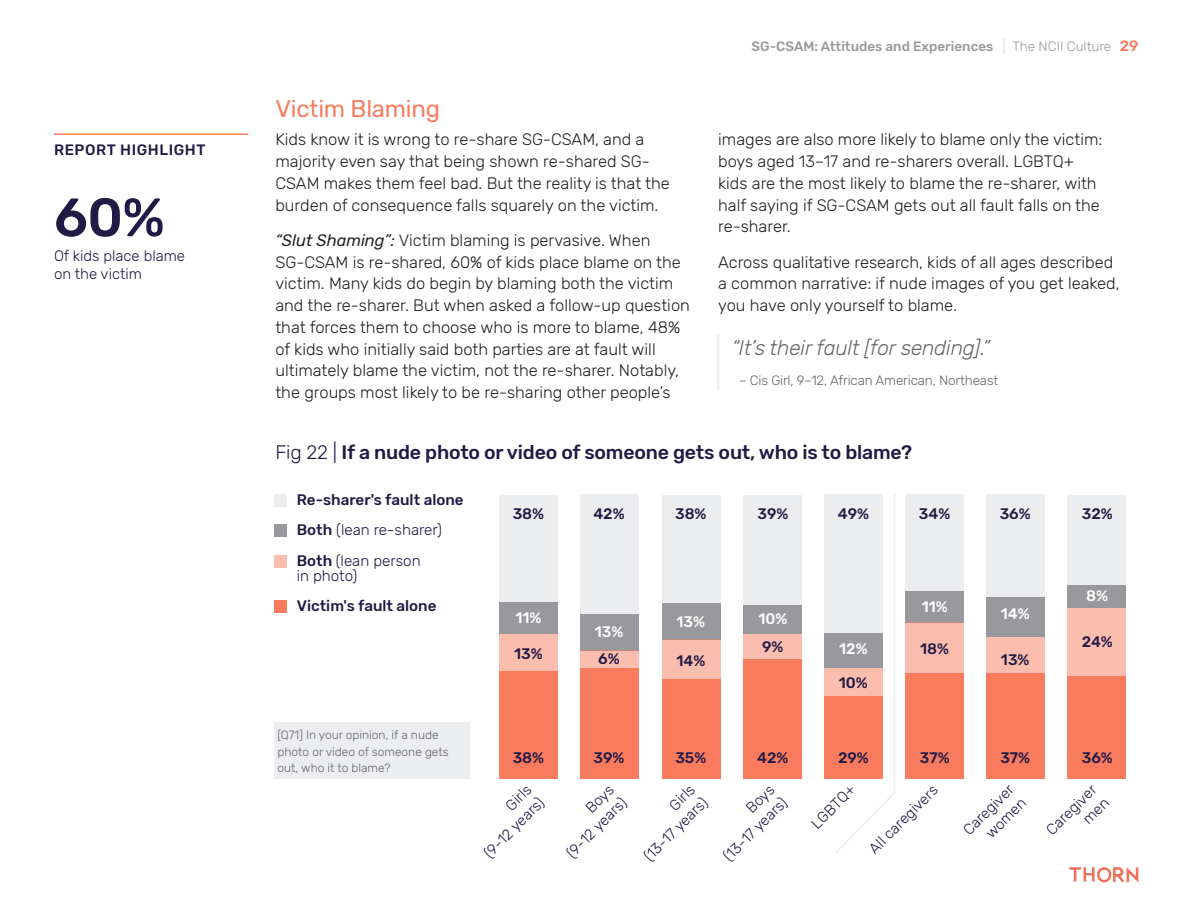
<style>
.page{position:relative;width:1188px;height:918px;background:#fff}
.page>*{position:absolute;margin:0;border:0;box-sizing:border-box;transform-origin:0 0}
.STAT___Big_Numbers{font:500 54px "Rubik";color:#221a45}
.H3___Subheaders_SPAN{font:24px "Rubik";letter-spacing:-.01em;color:#f87b5e}
.t1{font:italic 300 21px "Rubik";letter-spacing:-.01em;color:#66666c}
.H4__no_stroke{font:500 19.5px "Rubik";letter-spacing:-.01em;color:#221a45}
.Body{font:300 16.5px/21.8px "Rubik";color:#231f20}
.t2{font:500 15.15px/30.5px "Rubik";color:#221a45}
.t3{font:500 15.15px "Rubik";color:#fff}
.STAT___Small_copy{font:300 15px/18px "Rubik";color:#221a45;text-align:right}
.STAT___Highlight_tit{font:500 15px "Rubik";letter-spacing:.04em;color:#221a45}
.t4{font:500 13.5px "Rubik";color:#99999d}
.t5{font:300 13.5px "Rubik";letter-spacing:-.01em;color:#66666c}
.footnote__at_bottom{font:300 12px/16.5px "Rubik";color:#66666c}
.s1{font-weight:400;font-style:italic}
.s2{font-weight:700;color:#ecedef}
.s3{font-weight:300}
.s4{font-size:15px;color:#f87b5e}
</style>
<div class="page">
<svg style="left:1069px;top:867px;width:69px;height:15px"></svg>
<hr style="left:717px;top:335px;width:2px;height:55px;background:#ecedef">
<hr style="left:54px;top:134px;width:194px;height:1px;background:#f87b5e">
<div style="left:274px;top:525px;width:13px;height:12px;background:#99999d"></div>
<div style="left:274px;top:494px;width:13px;height:12px;background:#ecedef"></div>
<div style="left:274px;top:555px;width:13px;height:13px;background:#fbbdae"></div>
<div style="left:274px;top:600px;width:13px;height:12px;background:#f87b5e"></div>
<div style="left:499px;top:495px;width:59px;height:108px;background:#ecedef"></div>
<div style="left:581px;top:495px;width:58px;height:119px;background:#ecedef"></div>
<div style="left:662px;top:495px;width:58px;height:108px;background:#ecedef"></div>
<div style="left:743px;top:495px;width:58px;height:110px;background:#ecedef"></div>
<div style="left:824px;top:495px;width:59px;height:139px;background:#ecedef"></div>
<div style="left:905px;top:495px;width:59px;height:96px;background:#ecedef"></div>
<div style="left:987px;top:495px;width:58px;height:102px;background:#ecedef"></div>
<div style="left:1068px;top:495px;width:58px;height:91px;background:#ecedef"></div>
<div style="left:499px;top:603px;width:59px;height:31px;background:#99999d"></div>
<div style="left:581px;top:614px;width:58px;height:37px;background:#99999d"></div>
<div style="left:662px;top:603px;width:58px;height:37px;background:#99999d"></div>
<div style="left:743px;top:605px;width:58px;height:29px;background:#99999d"></div>
<div style="left:824px;top:634px;width:59px;height:34px;background:#99999d"></div>
<div style="left:905px;top:591px;width:59px;height:31px;background:#99999d"></div>
<div style="left:987px;top:597px;width:58px;height:40px;background:#99999d"></div>
<div style="left:1068px;top:586px;width:58px;height:22px;background:#99999d"></div>
<div style="left:499px;top:634px;width:59px;height:37px;background:#fbbdae"></div>
<div style="left:581px;top:651px;width:58px;height:17px;background:#fbbdae"></div>
<div style="left:662px;top:640px;width:58px;height:39px;background:#fbbdae"></div>
<div style="left:743px;top:634px;width:58px;height:25px;background:#fbbdae"></div>
<div style="left:824px;top:668px;width:59px;height:28px;background:#fbbdae"></div>
<div style="left:905px;top:622px;width:59px;height:52px;background:#fbbdae"></div>
<div style="left:987px;top:637px;width:58px;height:37px;background:#fbbdae"></div>
<div style="left:1068px;top:608px;width:58px;height:68px;background:#fbbdae"></div>
<div style="left:499px;top:671px;width:59px;height:108px;background:#f87b5e"></div>
<div style="left:581px;top:668px;width:58px;height:111px;background:#f87b5e"></div>
<div style="left:662px;top:679px;width:58px;height:100px;background:#f87b5e"></div>
<div style="left:743px;top:659px;width:58px;height:120px;background:#f87b5e"></div>
<div style="left:824px;top:696px;width:59px;height:83px;background:#f87b5e"></div>
<div style="left:905px;top:674px;width:59px;height:105px;background:#f87b5e"></div>
<div style="left:987px;top:674px;width:58px;height:105px;background:#f87b5e"></div>
<div style="left:1068px;top:676px;width:58px;height:103px;background:#f87b5e"></div>
<div style="left:274px;top:722px;width:196px;height:56px;background:#ecedef"></div>
<svg style="left:833px;top:494px;width:62px;height:360px"></svg>
<p class="STAT___Highlight_tit" style="left:54px;top:141px;width:153px">REPORT HIGHLIGHT</p>
<p class="STAT___Big_Numbers" style="left:54px;top:186px;width:112px">60%</p>
<p class="STAT___Small_copy" style="left:54px;top:247px;width:133px;text-align:left">Of kids place blame on the victim</p>
<p class="H3___Subheaders_SPAN" style="left:275px;top:95px;width:166px">Victim Blaming</p>
<p class="Body" style="left:275px;top:129px;width:396px">Kids know it is wrong to re-share SG-CSAM, and a majority even say that being shown re-shared SG-CSAM makes them feel bad. But the reality is that the burden of consequence falls squarely on the victim.</p>
<p class="Body" style="left:275px;top:230px;width:416px"><span class="s1">“Slut Shaming”:</span> Victim blaming is pervasive. When SG-CSAM is re-shared, 60% of kids place blame on the victim. Many kids do begin by blaming both the victim and the re-sharer. But when asked a follow-up question that forces them to choose who is more to blame, 48% of kids who initially said both parties are at fault will ultimately blame the victim, not the re-sharer. Notably, the groups most likely to be re-sharing other people’s</p>
<p class="t4" style="left:752px;top:38px;width:388px">SG-CSAM: Attitudes and Experiences <span class="s2">|</span> <span class="s3">The NCII Culture</span> <span class="s4">29</span></p>
<p class="Body" style="left:718px;top:129px;width:386px">images are also more likely to blame only the victim: boys aged 13–17 and re-sharers overall. LGBTQ+ kids are the most likely to blame the re-sharer, with half saying if SG-CSAM gets out all fault falls on the re-sharer.</p>
<p class="Body" style="left:718px;top:252px;width:403px">Across qualitative research, kids of all ages described a common narrative: if nude images of you get leaked, you have only yourself to blame.</p>
<p class="t1" style="left:732px;top:336px;width:260px">“It’s their fault [for sending].”</p>
<p class="t5" style="left:739px;top:372px;width:261px">– Cis Girl, 9–12, African American, Northeast</p>
<p class="H4__no_stroke" style="left:275px;top:441px;width:638px"><span class="s3">Fig 22 |</span> If a nude photo or video of someone gets out, who is to blame?</p>
<p class="t2" style="left:297px;top:485px;width:168px">Re-sharer's fault alone<br>Both <span class="s3">(lean re-sharer)<br></span>Both <span class="s3">(lean person</span></p>
<p class="t2" style="left:297px;top:561px;width:141px"><span class="s3">in photo)<br></span>Victim's fault alone</p>
<p class="t2" style="left:514px;top:639px;width:30px">13%</p>
<p class="t2" style="left:593px;top:499px;width:33px">42%</p>
<p class="t2" style="left:513px;top:499px;width:33px">38%</p>
<p class="t2" style="left:757px;top:499px;width:32px">39%</p>
<p class="t2" style="left:838px;top:499px;width:33px">49%</p>
<p class="t2" style="left:675px;top:499px;width:33px">38%</p>
<p class="t2" style="left:919px;top:499px;width:33px">34%</p>
<p class="t3" style="left:922px;top:598px;width:28px">11%</p>
<p class="t3" style="left:515px;top:609px;width:28px">11%</p>
<p class="t3" style="left:758px;top:610px;width:30px">10%</p>
<p class="t3" style="left:677px;top:613px;width:30px">13%</p>
<p class="t3" style="left:595px;top:623px;width:30px">13%</p>
<p class="t2" style="left:762px;top:632px;width:23px">9%</p>
<p class="t3" style="left:839px;top:640px;width:30px">12%</p>
<p class="t2" style="left:920px;top:634px;width:30px">18%</p>
<p class="t2" style="left:598px;top:644px;width:23px">6%</p>
<p class="t2" style="left:676px;top:646px;width:30px">14%</p>
<p class="t2" style="left:1000px;top:499px;width:33px">36%</p>
<p class="t3" style="left:1001px;top:605px;width:30px">14%</p>
<p class="t2" style="left:1001px;top:644px;width:30px">13%</p>
<p class="t2" style="left:1082px;top:499px;width:32px">32%</p>
<p class="t3" style="left:1086px;top:587px;width:23px">8%</p>
<p class="t2" style="left:1082px;top:627px;width:33px">24%</p>
<p class="t2" style="left:839px;top:668px;width:30px">10%</p>
<p class="footnote__at_bottom" style="left:278px;top:727px;width:173px">[Q71] In your opinion, if a nude photo or video of someone gets out, who it to blame?</p>
<p class="t2" style="left:513px;top:743px;width:33px">38%</p>
<p class="t2" style="left:594px;top:743px;width:32px">39%</p>
<p class="t2" style="left:675px;top:743px;width:32px">35%</p>
<p class="t2" style="left:757px;top:743px;width:33px">42%</p>
<p class="t2" style="left:838px;top:743px;width:32px">29%</p>
<p class="t2" style="left:920px;top:743px;width:31px">37%</p>
<p class="t2" style="left:1000px;top:743px;width:31px">37%</p>
<p class="t2" style="left:1082px;top:743px;width:33px">36%</p>
<p class="STAT___Small_copy" style="left:468px;top:836px;width:79px;rotate:-45deg">Girls<br>(9-12 years)</p>
<p class="STAT___Small_copy" style="left:550px;top:836px;width:79px;rotate:-45deg">Boys<br>(9-12 years)</p>
<p class="STAT___Small_copy" style="left:628px;top:840px;width:84px;rotate:-45deg">Girls<br>(13-17 years)</p>
<p class="STAT___Small_copy" style="left:707px;top:840px;width:84px;rotate:-45deg">Boys<br>(13-17 years)</p>
<p class="STAT___Small_copy" style="left:808px;top:820px;width:57px;rotate:-45deg">LGBTQ+</p>
<p class="STAT___Small_copy" style="left:865px;top:845px;width:92px;rotate:-45deg">All caregivers</p>
<p class="STAT___Small_copy" style="left:960px;top:826px;width:66px;rotate:-45deg">Caregiver women</p>
<p class="STAT___Small_copy" style="left:1043px;top:826px;width:66px;rotate:-45deg">Caregiver men</p>
</div>
